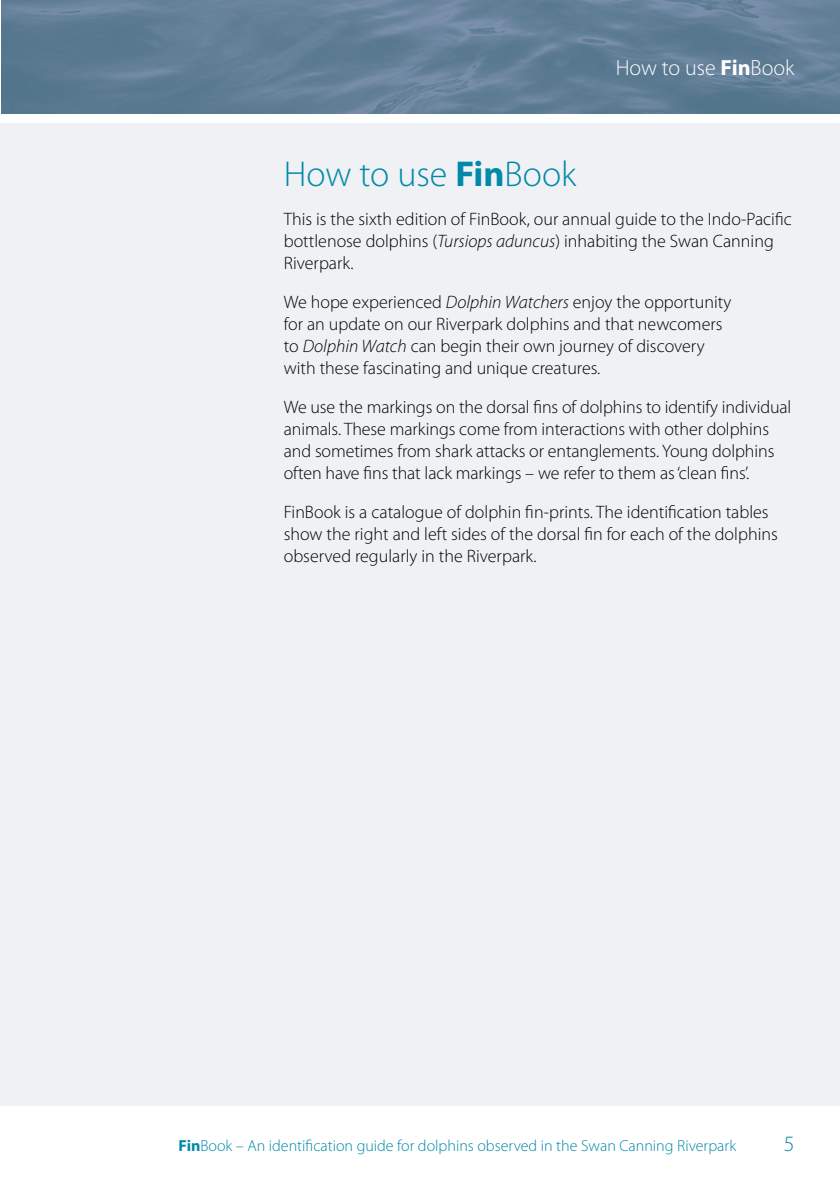
<style>
.page{position:relative;width:840px;height:1191px;background:#fff}
.page>*{position:absolute;margin:0;border:0;box-sizing:border-box;transform-origin:0 0}
.t1{font:300 36px "Myriad Pro";color:#0089a8}
.t2{font:300 22px "Myriad Pro";color:#fff}
.t3{font:300 22px "Myriad Pro";color:#0089a8}
.t4{font:300 18px/22px "Myriad Pro";color:#000}
.t5{font:300 16px "Myriad Pro";color:#0089a8}
.s1{font-weight:700}
.s2{font-style:italic}
</style>
<div class="page">
<img style="left:1px;top:0;width:838px;height:113px">
<div style="left:0;top:125px;width:839px;height:981px;background:#eff1f4"></div>
<p class="t2" style="left:615px;top:55px;width:180px">How to use <span class="s1">Fin</span>Book</p>
<h1 class="t1" style="left:283px;top:152px;width:294px">How to use <span class="s1">Fin</span>Book</h1>
<p class="t4" style="left:283px;top:208px;width:509px">This is the sixth edition of FinBook, our annual guide to the Indo-Pacific bottlenose dolphins (<span class="s2">Tursiops aduncus</span>) inhabiting the Swan Canning<br>Riverpark.</p>
<p class="t4" style="left:283px;top:291px;width:449px">We hope experienced <span class="s2">Dolphin Watchers</span> enjoy the opportunity for an update on our Riverpark dolphins and that newcomers to <span class="s2">Dolphin Watch</span> can begin their own journey of discovery with these fascinating and unique creatures.</p>
<p class="t4" style="left:283px;top:396px;width:509px">We use the markings on the dorsal fins of dolphins to identify individual animals. These markings come from interactions with other dolphins and sometimes from shark attacks or entanglements. Young dolphins often have fins that lack markings – we refer to them as ‘clean fins’.</p>
<p class="t4" style="left:283px;top:501px;width:495px">FinBook is a catalogue of dolphin fin-prints. The identification tables show the right and left sides of the dorsal fin for each of the dolphins observed regularly in the Riverpark.</p>
<p class="t5" style="left:178px;top:1135px;width:558px"><span class="s1">Fin</span>Book – An identification guide for dolphins observed in the Swan Canning Riverpark</p>
<p class="t3" style="left:783px;top:1130px;width:12px">5</p>
</div>
